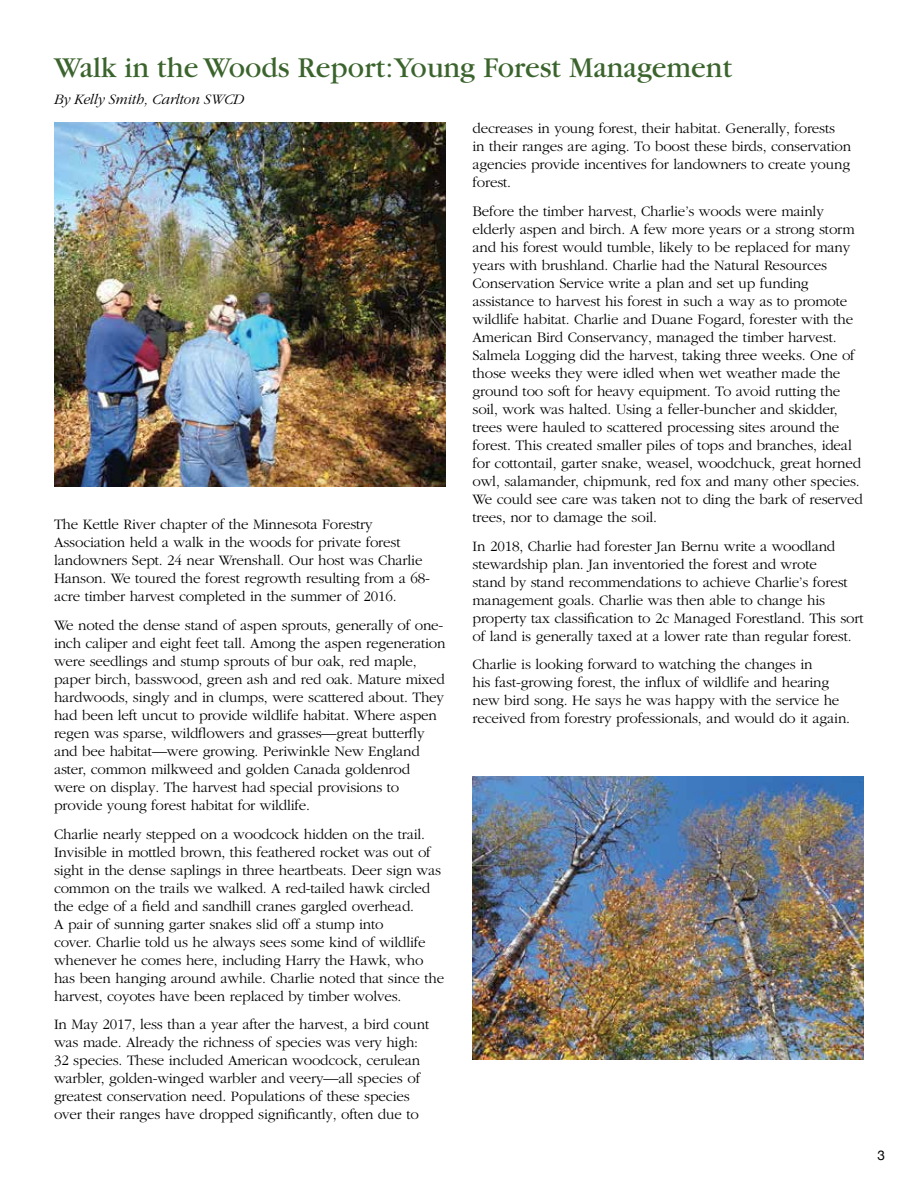
<style>
.page{position:relative;width:918px;height:1188px;background:#fff}
.page>*{position:absolute;margin:0;border:0;box-sizing:border-box;transform-origin:0 0}
.t1{font:30px "Garamond";color:#3b642d}
.t2{font:300 15px/18px "Garamond";letter-spacing:-.01em;color:#000}
.t3{font:italic 300 15px "Garamond";letter-spacing:-.01em;color:#000}
.t4{font:13.5px "Helvetica Neue";color:#000}
</style>
<div class="page">
<img style="left:54px;top:122px;width:392px;height:365px">
<img style="left:472px;top:776px;width:392px;height:284px">
<h1 class="t1" style="left:54px;top:52px;width:680px">Walk in the Woods Report:Young Forest Management</h1>
<p class="t3" style="left:54px;top:92px;width:192px">By Kelly Smith, Carlton SWCD</p>
<p class="t2" style="left:54px;top:516px;width:377px">The Kettle River chapter of the Minnesota Forestry Association held a walk in the woods for private forest landowners Sept. 24 near Wrenshall. Our host was Charlie Hanson. We toured the forest regrowth resulting from a 68- acre timber harvest completed in the summer of 2016.</p>
<p class="t2" style="left:54px;top:616px;width:393px">We noted the dense stand of aspen sprouts, generally of one&shy;inch caliper and eight feet tall. Among the aspen regeneration were seedlings and stump sprouts of bur oak, red maple, paper birch, basswood, green ash and red oak. Mature mixed hardwoods, singly and in clumps, were scattered about. They had been left uncut to provide wildlife habitat. Where aspen regen was sparse, wildflowers and grasses—great butterfly and bee habitat—were growing. Periwinkle New England aster, common milkweed and golden Canada goldenrod<br>were on display. The harvest had special provisions to provide young forest habitat for wildlife.</p>
<p class="t2" style="left:54px;top:825px;width:392px">Charlie nearly stepped on a woodcock hidden on the trail.<br>Invisible in mottled brown, this feathered rocket was out of sight in the dense saplings in three heartbeats. Deer sign was common on the trails we walked. A red-tailed hawk circled the edge of a field and sandhill cranes gargled overhead.<br>A pair of sunning garter snakes slid off a stump into<br>cover. Charlie told us he always sees some kind of wildlife whenever he comes here, including Harry the Hawk, who has been hanging around awhile. Charlie noted that since the harvest, coyotes have been replaced by timber wolves.</p>
<p class="t2" style="left:54px;top:1016px;width:377px">In May 2017, less than a year after the harvest, a bird count was made. Already the richness of species was very high:<br>32 species. These included American woodcock, cerulean warbler, golden-winged warbler and veery—all species of greatest conservation need. Populations of these species over their ranges have dropped significantly, often due to</p>
<p class="t2" style="left:472px;top:120px;width:380px">decreases in young forest, their habitat. Generally, forests<br>in their ranges are aging. To boost these birds, conservation agencies provide incentives for landowners to create young forest.</p>
<p class="t2" style="left:472px;top:202px;width:392px">Before the timber harvest, Charlie’s woods were mainly elderly aspen and birch. A few more years or a strong storm and his forest would tumble, likely to be replaced for many years with brushland. Charlie had the Natural Resources Conservation Service write a plan and set up funding assistance to harvest his forest in such a way as to promote wildlife habitat. Charlie and Duane Fogard, forester with the American Bird Conservancy, managed the timber harvest.<br>Salmela Logging did the harvest, taking three weeks. One of those weeks they were idled when wet weather made the ground too soft for heavy equipment. To avoid rutting the soil, work was halted. Using a feller-buncher and skidder, trees were hauled to scattered processing sites around the forest. This created smaller piles of tops and branches, ideal for cottontail, garter snake, weasel, woodchuck, great horned owl, salamander, chipmunk, red fox and many other species.<br>We could see care was taken not to ding the bark of reserved trees, nor to damage the soil.</p>
<p class="t2" style="left:472px;top:537px;width:393px">In 2018, Charlie had forester Jan Bernu write a woodland stewardship plan. Jan inventoried the forest and wrote<br>stand by stand recommendations to achieve Charlie’s forest management goals. Charlie was then able to change his property tax classification to 2c Managed Forestland. This sort of land is generally taxed at a lower rate than regular forest.</p>
<p class="t2" style="left:472px;top:656px;width:379px">Charlie is looking forward to watching the changes in<br>his fast-growing forest, the influx of wildlife and hearing new bird song. He says he was happy with the service he received from forestry professionals, and would do it again.</p>
<p class="t4" style="left:878px;top:1146px;width:9px">3</p>
</div>
